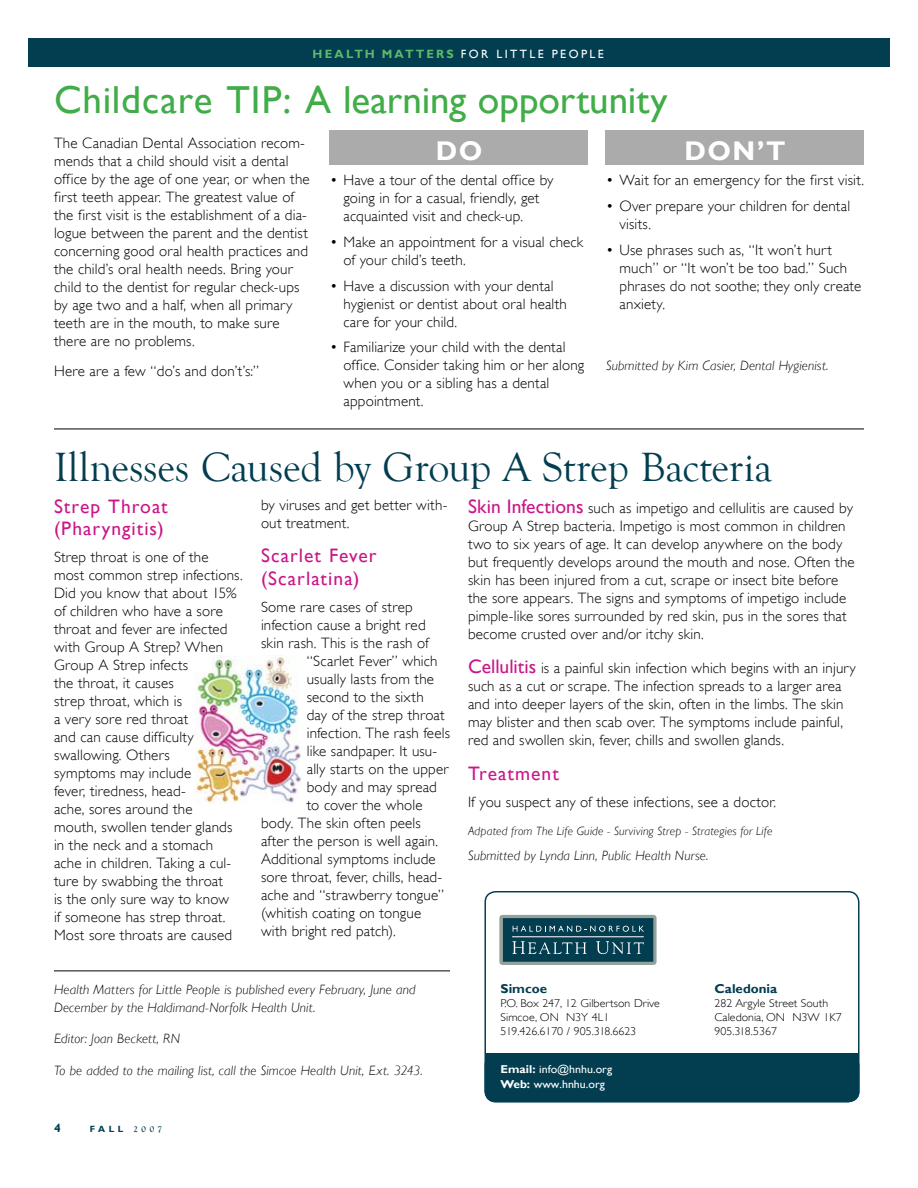
<style>
.page{position:relative;width:918px;height:1188px;background:#fff}
.page>*{position:absolute;margin:0;border:0;box-sizing:border-box;transform-origin:0 0}
.t1{font:42px "Goudy Old Style T";letter-spacing:-.005em;color:#023d50}
.t2{font:39px "Gill Sans";color:#41ad49}
.t3{font:700 27px "Gill Sans";color:#fff}
.t4{font:19.5px/22.5px "Gill Sans";letter-spacing:.055em;color:#ca1788}
.t5{font:300 15px/18px "Gill Sans";letter-spacing:.01em;color:#000}
.t6{font:italic 300 13.5px/18px "Gill Sans";letter-spacing:.01em;color:#000}
.t7{font:700 12.75px "Gill Sans";color:#023d50;scale:1.05 1}
.t8{font:italic 300 12px "Gill Sans";letter-spacing:.02em;color:#000}
.t9{font:12px "Gill Sans";letter-spacing:.2em;color:#fff}
.t10{font:700 12px "Gill Sans";color:#5db86a}
.t11{font:300 11.4px/14.2px "Gill Sans";color:#000;scale:1.05 1}
.t12{font:11.4px/14.2px "Gill Sans";color:#fff;scale:1.05 1}
.t13{font:700 9px "Gill Sans";color:#023d50}
.s1{font-weight:700;color:#5db86a}
.s2{font-family:"Goudy Old Style T"}
.s3{font-weight:400;font-size:19.5px;color:#ca1788}
.s4{font-weight:700}
</style>
<div class="page">
<div style="left:28px;top:38px;width:862px;height:29px;background:#023d50"></div>
<hr style="left:54px;top:970px;width:396px;height:1px;background:#000">
<div style="left:485px;top:1055px;width:374px;height:47px;background:#023d50;border-radius:10px"></div>
<div style="left:485px;top:1054px;width:375px;height:48px;border:1px solid #003f5f;border-radius:10px"></div>
<div style="left:485px;top:1054px;width:374px;height:25px;background:#023d50"></div>
<div style="left:499px;top:915px;width:158px;height:50px;background:#94a29c;border-radius:3px"></div>
<div style="left:503px;top:918px;width:150px;height:44px;background:#023d50"></div>
<svg style="left:513px;top:926px;width:131px;height:6px"></svg>
<svg style="left:512px;top:941px;width:75px;height:13px"></svg>
<svg style="left:596px;top:941px;width:48px;height:13px"></svg>
<hr style="left:512px;top:936px;width:132px;height:1px;background:#fff">
<div style="left:329px;top:131px;width:258px;height:34px;background:#ababab"></div>
<div style="left:605px;top:131px;width:259px;height:34px;background:#ababab"></div>
<hr style="left:54px;top:429px;width:810px;height:1px;background:#000">
<img style="left:195px;top:656px;width:106px;height:148px">
<p class="t10" style="left:313px;top:46px;width:23px">healt</p>
<p class="t10" style="left:365px;top:46px;width:41px">h matte</p>
<p class="t9" style="left:436px;top:47px;width:69px"><span class="s1">rs</span> for little</p>
<p class="t9" style="left:552px;top:47px;width:46px">peo ple</p>
<h2 class="t2" style="left:54px;top:78px;width:615px">Childcare TIP: A learning opportunity</h2>
<p class="t5" style="left:54px;top:134px;width:257px">The Canadian Dental Association recom&shy;mends that a child should visit a dental office by the age of one year, or when the first teeth appear. The greatest value of the first visit is the establishment of a dia&shy;logue between the parent and the dentist concerning good oral health practices and the child’s oral health needs. Bring your child to the dentist for regular check-ups by age two and a half, when all primary teeth are in the mouth, to make sure there are no problems.</p>
<p class="t5" style="left:54px;top:362px;width:207px">Here are a few “do’s and don’t’s:”</p>
<h3 class="t3" style="left:436px;top:135px;width:23px">DO</h3>
<p class="t5" style="left:344px;top:171px;width:212px;text-indent:-14px">• Have a tour of the dental office by going in for a casual, friendly, get acquainted visit and check-up.</p>
<p class="t5" style="left:344px;top:233px;width:241px;text-indent:-14px">• Make an appointment for a visual check of your child’s teeth.</p>
<p class="t5" style="left:344px;top:276px;width:225px;text-indent:-14px">• Have a discussion with your dental hygienist or dentist about oral health care for your child.</p>
<p class="t5" style="left:344px;top:338px;width:242px;text-indent:-14px">• Familiarize your child with the dental office. Consider taking him or her along when you or a sibling has a dental appointment.</p>
<h3 class="t3" style="left:684px;top:135px;width:24px">DON</h3>
<h3 class="t3" style="left:757px;top:135px;width:30px">’T</h3>
<p class="t5" style="left:606px;top:171px;width:259px">• Wait for an emergency for the first visit.</p>
<p class="t5" style="left:620px;top:197px;width:232px;text-indent:-14px">• Over prepare your children for dental visits.</p>
<p class="t5" style="left:620px;top:240px;width:243px;text-indent:-14px">• Use phrases such as, “It won’t hurt much” or “It won’t be too bad.” Such phrases do not soothe; they only create anxiety.</p>
<p class="t6" style="left:606px;top:356px;width:224px">Submitted by Kim Casier, Dental Hygienist.</p>
<h1 class="t1" style="left:54px;top:445px;width:720px">Illnesses Caused by Group A Strep Bacteria</h1>
<h3 class="t4" style="left:54px;top:495px;width:115px">Strep Throat (Pharyngitis)</h3>
<p class="t5" style="left:54px;top:548px;width:190px">Strep throat is one of the<br>most common strep infections.<br>Did you know that about 15% of children who have a sore throat and fever are infected with Group A Strep? When<br>Group A Strep infects<br>the throat, it causes<br>strep throat, which is<br>a very sore red throat<br>and can cause difficulty swallowing. Others<br>symptoms may include<br>fever, tiredness, head-<br>ache, sores around the<br>mouth, swollen tender glands in the neck and a stomach ache in children. Taking a cul&shy;ture by swabbing the throat<br>is the only sure way to know<br>if someone has strep throat.<br>Most sore throats are caused</p>
<p class="t5" style="left:261px;top:496px;width:188px">by viruses and get better with&shy;out treatment.</p>
<h3 class="t4" style="left:261px;top:545px;width:117px">Scarlet Fever (Scarlatina)</h3>
<p class="t5" style="left:261px;top:598px;width:153px">Some rare cases of strep</p>
<p class="t5" style="left:261px;top:616px;width:166px">infection cause a bright red</p>
<p class="t5" style="left:261px;top:634px;width:169px">skin rash. This is the rash of</p>
<p class="t5" style="left:307px;top:652px;width:132px">“Scarlet Fever” which</p>
<p class="t5" style="left:307px;top:670px;width:129px">usually lasts from the</p>
<p class="t5" style="left:307px;top:688px;width:119px">second to the sixth</p>
<p class="t5" style="left:307px;top:706px;width:139px">day of the strep throat</p>
<p class="t5" style="left:307px;top:724px;width:145px">infection. The rash feels</p>
<p class="t5" style="left:307px;top:742px;width:132px">like sandpaper. It usu-</p>
<p class="t5" style="left:307px;top:760px;width:143px">ally starts on the upper</p>
<p class="t5" style="left:307px;top:778px;width:132px">body and may spread</p>
<p class="t5" style="left:307px;top:796px;width:117px">to cover the whole</p>
<p class="t5" style="left:261px;top:814px;width:161px">body. The skin often peels</p>
<p class="t5" style="left:261px;top:832px;width:179px">after the person is well again.</p>
<p class="t5" style="left:261px;top:850px;width:176px">Additional symptoms include</p>
<p class="t5" style="left:261px;top:868px;width:183px">sore throat, fever, chills, head-</p>
<p class="t5" style="left:261px;top:886px;width:185px">ache and “strawberry tongue”</p>
<p class="t5" style="left:261px;top:904px;width:162px">(whitish coating on tongue</p>
<p class="t5" style="left:261px;top:922px;width:136px">with bright red patch).</p>
<p class="t6" style="left:54px;top:980px;width:363px">Health Matters for Little People is published every February, June and<br>December by the Haldimand-Norfolk Health Unit.</p>
<p class="t6" style="left:54px;top:1030px;width:127px">Editor: Joan Beckett, RN</p>
<p class="t6" style="left:54px;top:1061px;width:370px">To be added to the mailing list, call the Simcoe Health Unit, Ext. 3243.</p>
<p class="t13" style="left:90px;top:1123px;width:74px">FALL <span class="s2">2007</span></p>
<p class="t5" style="left:468px;top:499px;width:388px"><span class="s3">Skin Infections</span> such as impetigo and cellulitis are caused by Group A Strep bacteria. Impetigo is most common in children two to six years of age. It can develop anywhere on the body but frequently develops around the mouth and nose. Often the skin has been injured from a cut, scrape or insect bite before the sore appears. The signs and symptoms of impetigo include pimple-like sores surrounded by red skin, pus in the sores that become crusted over and/or itchy skin.</p>
<p class="t5" style="left:468px;top:659px;width:389px"><span class="s3">Cellulitis</span> is a painful skin infection which begins with an injury such as a cut or scrape. The infection spreads to a larger area and into deeper layers of the skin, often in the limbs. The skin may blister and then scab over. The symptoms include painful, red and swollen skin, fever, chills and swollen glands.</p>
<h3 class="t4" style="left:468px;top:763px;width:92px">Treatment</h3>
<p class="t5" style="left:468px;top:793px;width:310px">If you suspect any of these infections, see a doctor.</p>
<p class="t8" style="left:468px;top:824px;width:306px">Adpated from The Life Guide - Surviving Strep - Strategies for Life</p>
<p class="t6" style="left:468px;top:846px;width:242px">Submitted by Lynda Linn, Public Health Nurse.</p>
<p class="t7" style="left:501px;top:981px;width:46px">Simcoe</p>
<p class="t11" style="left:501px;top:996px;width:153px">P.O. Box 247, 12 Gilbertson Drive<br>Simcoe, ON N3Y 4L1<br>519.426.6170 / 905.318.6623</p>
<p class="t12" style="left:501px;top:1063px;width:108px"><span class="s4">Email:</span> info@hnhu.org<br><span class="s4">Web:</span> www.hnhu.org</p>
<p class="t7" style="left:715px;top:981px;width:61px">Caledonia</p>
<p class="t11" style="left:715px;top:996px;width:122px">282 Argyle Street South<br>Caledonia, ON N3W 1K7<br>905.318.5367</p>
</div>
